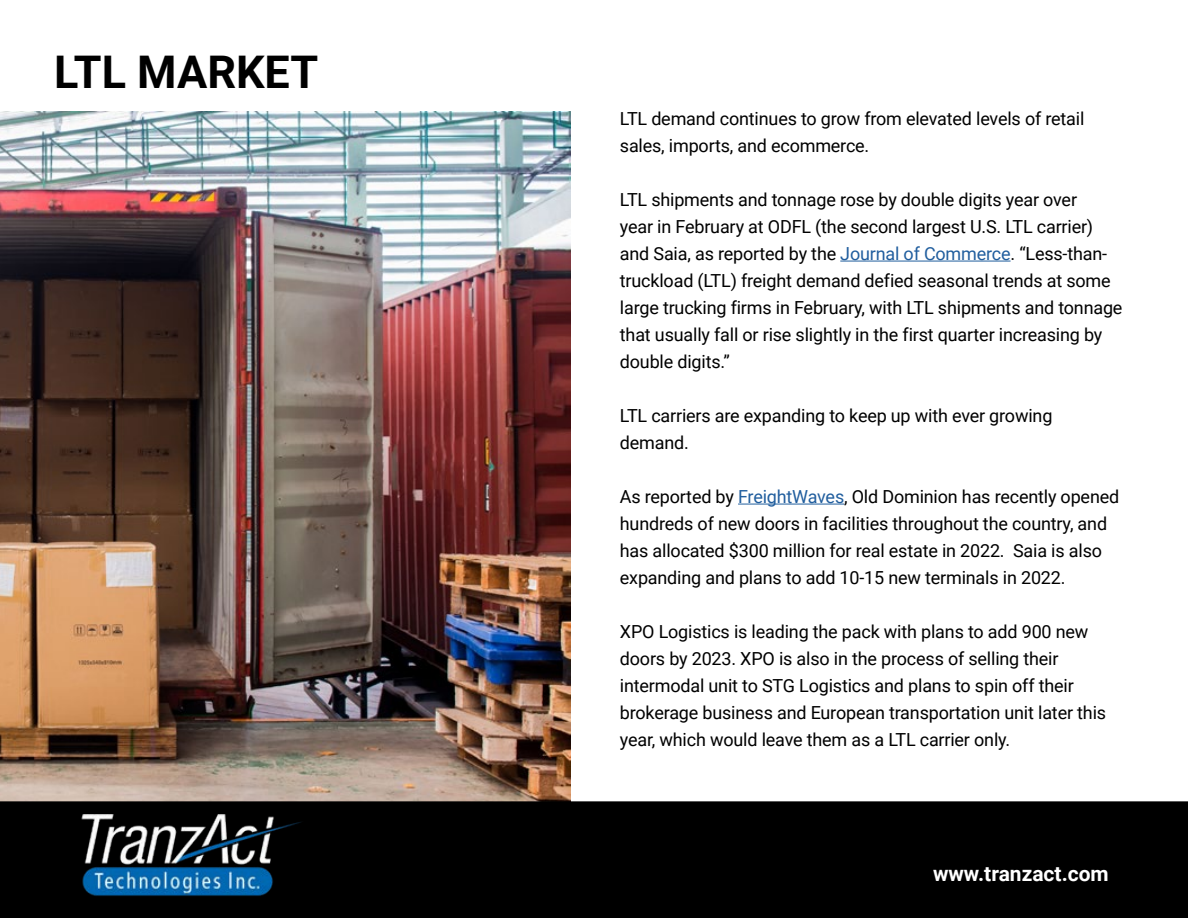
<style>
.page{position:relative;width:1188px;height:918px;background:#fff}
.page>*{position:absolute;margin:0;border:0;box-sizing:border-box;transform-origin:0 0}
.t1{font:700 45px "Roboto";color:#000}
.t2{font:700 21px "Roboto";color:#fff}
.t3{font:18px/27px "Roboto";letter-spacing:-.01em;color:#000}
.s1{color:#215e9e}
</style>
<div class="page">
<img style="left:0;top:111px;width:570px;height:690px">
<div style="left:0;top:801px;width:1188px;height:117px;background:#000"></div>
<img style="left:73px;top:815px;width:249px;height:93px">
<hr style="left:840px;top:261px;width:171px;height:1px;background:#215e9e">
<hr style="left:738px;top:504px;width:106px;height:1px;background:#215e9e">
<h1 class="t1" style="left:54px;top:40px;width:266px">LTL MARKET</h1>
<p class="t3" style="left:620px;top:104px;width:466px">LTL demand continues to grow from elevated levels of retail sales, imports, and ecommerce.</p>
<p class="t3" style="left:620px;top:185px;width:504px">LTL shipments and tonnage rose by double digits year over<br>year in February at ODFL (the second largest U.S. LTL carrier) and Saia, as reported by the <span class="s1">Journal of Commerce</span>. “Less-than&shy;truckload (LTL) freight demand defied seasonal trends at some large trucking firms in February, with LTL shipments and tonnage that usually fall or rise slightly in the first quarter increasing by double digits.”</p>
<p class="t3" style="left:620px;top:401px;width:434px">LTL carriers are expanding to keep up with ever growing demand.</p>
<p class="t3" style="left:620px;top:482px;width:501px">As reported by <span class="s1">FreightWaves</span>, Old Dominion has recently opened hundreds of new doors in facilities throughout the country, and has allocated $300 million for real estate in 2022. Saia is also expanding and plans to add 10-15 new terminals in 2022.</p>
<p class="t3" style="left:620px;top:617px;width:488px">XPO Logistics is leading the pack with plans to add 900 new doors by 2023. XPO is also in the process of selling their intermodal unit to STG Logistics and plans to spin off their brokerage business and European transportation unit later this year, which would leave them as a LTL carrier only.</p>
<p class="t2" style="left:933px;top:859px;width:177px">www.tranzact.com</p>
</div>
